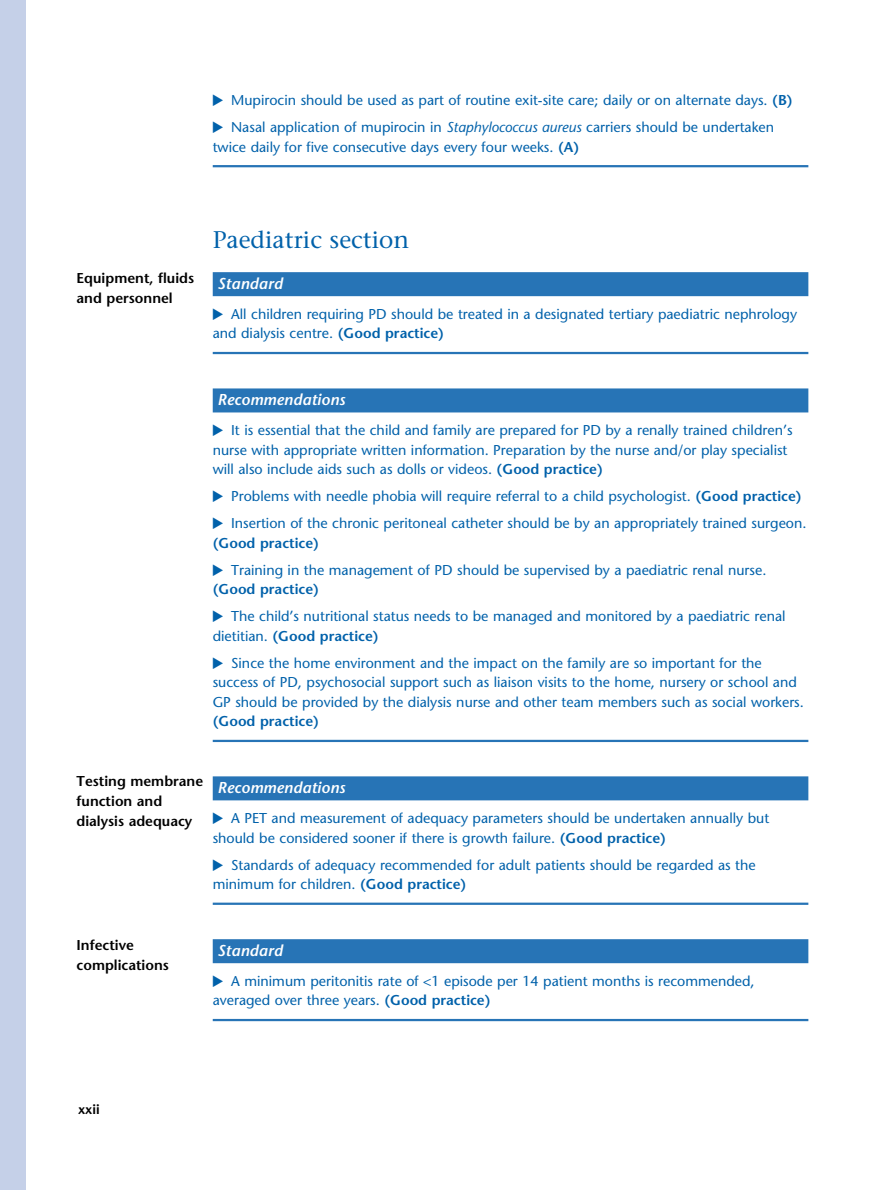
<style>
.page{position:relative;width:893px;height:1190px;background:#fff}
.page>*{position:absolute;margin:0;border:0;box-sizing:border-box;transform-origin:0 0}
.t1{font:24px "Stone Serif";color:#0161aa}
.t2{font:italic 600 15.75px "Stone Sans";letter-spacing:.005em;color:#fff}
.t3{font:14.25px/19.5px "Stone Sans";color:#0161aa}
.t4{font:600 14.25px/20.2px "Stone Sans";color:#000}
.t5{font:600 14.25px "Stone Sans";color:#0161aa}
.t6{font:600 13.5px "Stone Sans";color:#000}
.s1{font-weight:600}
.s2{font-style:italic}
</style>
<div class="page">
<hr style="left:213px;top:165px;width:595px;height:2px;background:#2774b6">
<div style="left:213px;top:272px;width:595px;height:24px;background:#2774b6"></div>
<hr style="left:213px;top:352px;width:595px;height:2px;background:#2774b6">
<div style="left:213px;top:388px;width:595px;height:24px;background:#2774b6"></div>
<hr style="left:213px;top:740px;width:595px;height:2px;background:#2774b6">
<div style="left:213px;top:776px;width:595px;height:24px;background:#2774b6"></div>
<hr style="left:213px;top:902px;width:595px;height:2px;background:#2774b6">
<div style="left:213px;top:939px;width:595px;height:24px;background:#2774b6"></div>
<hr style="left:213px;top:1018px;width:595px;height:3px;background:#2774b6">
<div style="left:0;top:0;width:26px;height:1190px;background:#c5d0e8"></div>
<p class="t3" style="left:231px;top:88px;width:563px;line-height:27px">Mupirocin should be used as part of routine exit-site care; daily or on alternate days. <span class="s1">(B)<br></span>Nasal application of mupirocin in <span class="s2">Staphylococcus aureus</span> carriers should be undertaken</p>
<p class="t3" style="left:213px;top:138px;width:368px">twice daily for five consecutive days every four weeks. <span class="s1">(A)</span></p>
<p class="t4" style="left:77px;top:269px;width:119px">Equipment, fluids and personnel</p>
<h1 class="t1" style="left:213px;top:230px;width:198px">Paediatric section</h1>
<p class="t2" style="left:218px;top:277px;width:67px">Standard</p>
<p class="t3" style="left:213px;top:305px;width:586px;text-indent:18px">All children requiring PD should be treated in a designated tertiary paediatric nephrology and dialysis centre. <span class="s1">(Good practice)</span></p>
<p class="t2" style="left:218px;top:393px;width:129px">Recommendations</p>
<p class="t3" style="left:213px;top:422px;width:581px;text-indent:18px">It is essential that the child and family are prepared for PD by a renally trained children’s nurse with appropriate written information. Preparation by the nurse and/or play specialist will also include aids such as dolls or videos. <span class="s1">(Good practice)</span></p>
<p class="t3" style="left:231px;top:484px;width:577px;line-height:27px">Problems with needle phobia will require referral to a child psychologist. <span class="s1">(Good practice)<br></span>Insertion of the chronic peritoneal catheter should be by an appropriately trained surgeon.</p>
<p class="t5" style="left:213px;top:537px;width:108px">(Good practice)</p>
<p class="t3" style="left:231px;top:561px;width:536px">Training in the management of PD should be supervised by a paediatric renal nurse.</p>
<p class="t5" style="left:213px;top:583px;width:108px">(Good practice)</p>
<p class="t3" style="left:213px;top:608px;width:574px;text-indent:18px">The child’s nutritional status needs to be managed and monitored by a paediatric renal dietitian. <span class="s1">(Good practice)</span></p>
<p class="t3" style="left:213px;top:654px;width:592px;text-indent:18px">Since the home environment and the impact on the family are so important for the success of PD, psychosocial support such as liaison visits to the home, nursery or school and<br>GP should be provided by the dialysis nurse and other team members such as social workers.</p>
<p class="t5" style="left:213px;top:715px;width:108px">(Good practice)</p>
<p class="t4" style="left:77px;top:772px;width:128px">Testing membrane function and dialysis adequacy</p>
<p class="t2" style="left:218px;top:781px;width:129px">Recommendations</p>
<p class="t3" style="left:213px;top:809px;width:558px;text-indent:18px">A PET and measurement of adequacy parameters should be undertaken annually but should be considered sooner if there is growth failure. <span class="s1">(Good practice)</span></p>
<p class="t3" style="left:213px;top:856px;width:544px;text-indent:18px">Standards of adequacy recommended for adult patients should be regarded as the minimum for children. <span class="s1">(Good practice)</span></p>
<p class="t4" style="left:77px;top:936px;width:94px">Infective complications</p>
<p class="t2" style="left:218px;top:944px;width:67px">Standard</p>
<p class="t3" style="left:213px;top:972px;width:543px;text-indent:18px">A minimum peritonitis rate of &lt;1 episode per 14 patient months is recommended, averaged over three years. <span class="s1">(Good practice)</span></p>
<p class="t6" style="left:78px;top:1104px;width:23px">xxii</p>
</div>
